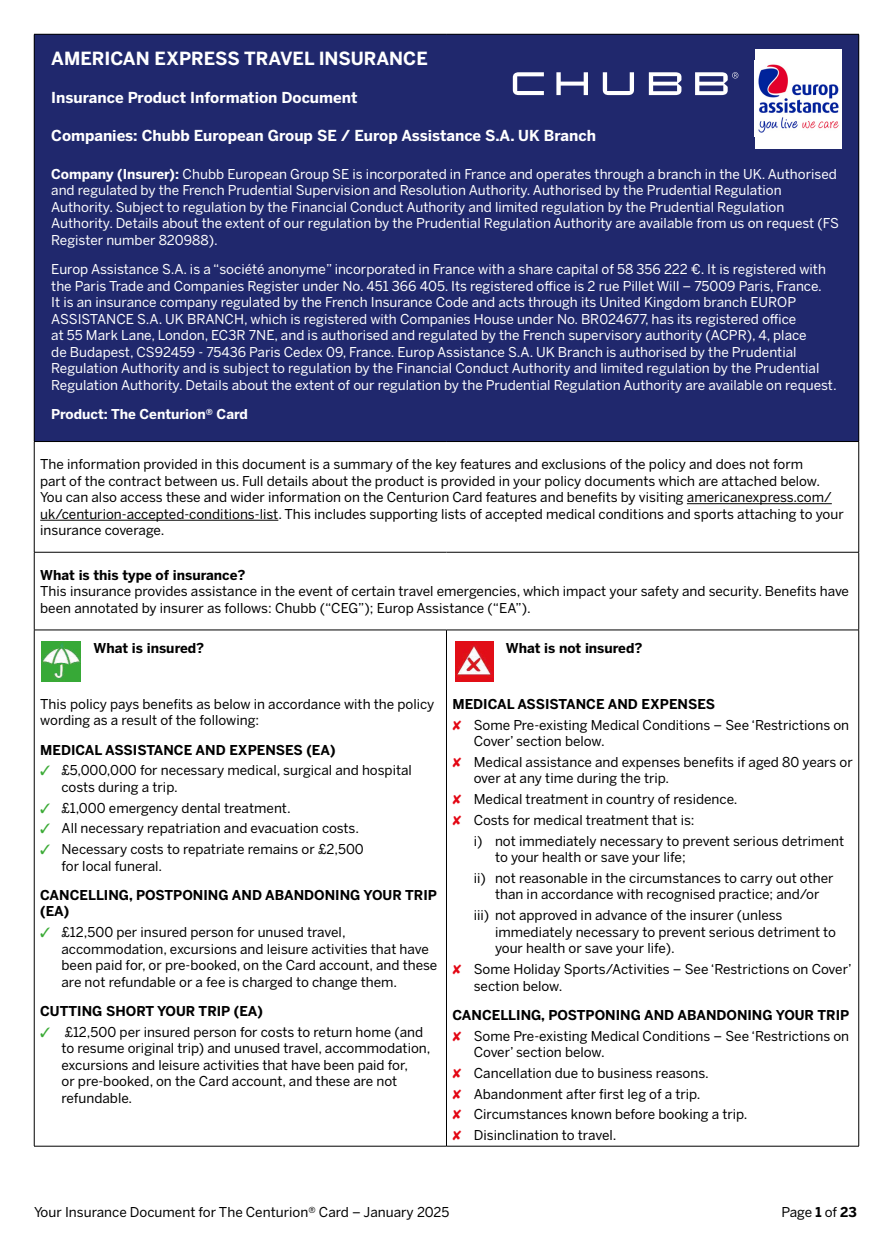
<style>
.page{position:relative;width:893px;height:1251px;background:#fff}
.page>*{position:absolute;margin:0;border:0;box-sizing:border-box;transform-origin:0 0}
.t1{font:700 18px "Benton Sans";color:#fff}
.t2{font:700 15px "Benton Sans";color:#fff}
.t3{font:13.5px/16.5px "Benton Sans";color:#000}
.t4{font:13.5px/16.5px "Benton Sans";color:#fff}
.t5{font:700 13.5px/16.5px "Benton Sans";color:#000}
.t6{font:700 13.5px "Benton Sans";color:#fff}
.s1{font-weight:700}
.s2{color:#3aaa35}
.s3{color:#e30613}
</style>
<div class="page">
<div style="left:34px;top:34px;width:825px;height:407px;background:#20286d"></div>
<hr style="left:34px;top:34px;width:412px;height:1px;background:#000">
<hr style="left:34px;top:34px;width:1px;height:407px;background:#000">
<hr style="left:446px;top:34px;width:413px;height:1px;background:#000">
<hr style="left:858px;top:34px;width:1px;height:407px;background:#000">
<hr style="left:34px;top:441px;width:412px;height:1px;background:#000">
<hr style="left:34px;top:441px;width:1px;height:111px;background:#000">
<hr style="left:446px;top:441px;width:413px;height:1px;background:#000">
<hr style="left:858px;top:441px;width:1px;height:111px;background:#000">
<hr style="left:34px;top:552px;width:412px;height:1px;background:#000">
<hr style="left:34px;top:552px;width:1px;height:77px;background:#000">
<hr style="left:446px;top:552px;width:413px;height:1px;background:#000">
<hr style="left:858px;top:552px;width:1px;height:77px;background:#000">
<hr style="left:34px;top:629px;width:412px;height:1px;background:#000">
<hr style="left:34px;top:630px;width:1px;height:515px;background:#000">
<hr style="left:446px;top:629px;width:413px;height:1px;background:#000">
<hr style="left:446px;top:630px;width:1px;height:515px;background:#000">
<hr style="left:858px;top:630px;width:1px;height:515px;background:#000">
<hr style="left:34px;top:1145px;width:412px;height:1px;background:#000">
<hr style="left:446px;top:1145px;width:413px;height:1px;background:#000">
<hr style="left:687px;top:503px;width:145px;height:1px;background:#000">
<hr style="left:40px;top:520px;width:238px;height:1px;background:#000">
<img style="left:42px;top:641px;width:38px;height:40px">
<img style="left:455px;top:641px;width:39px;height:40px">
<div style="left:755px;top:49px;width:87px;height:100px;background:#fff"></div>
<img style="left:758px;top:64px;width:81px;height:69px">
<svg style="left:513px;top:72px;width:225px;height:23px"></svg>
<h1 class="t1" style="left:51px;top:48px;width:378px">AMERICAN EXPRESS TRAVEL INSURANCE</h1>
<p class="t2" style="left:51px;top:89px;width:308px">Insurance Product Information Document</p>
<p class="t2" style="left:51px;top:127px;width:546px">Companies: Chubb European Group SE / Europ Assistance S.A. UK Branch</p>
<p class="t4" style="left:51px;top:165px;width:789px"><span class="s1">Company (Insurer):</span> Chubb European Group SE is incorporated in France and operates through a branch in the UK. Authorised and regulated by the French Prudential Supervision and Resolution Authority. Authorised by the Prudential Regulation Authority. Subject to regulation by the Financial Conduct Authority and limited regulation by the Prudential Regulation Authority. Details about the extent of our regulation by the Prudential Regulation Authority are available from us on request (FS Register number 820988).</p>
<p class="t4" style="left:51px;top:261px;width:787px">Europ Assistance S.A. is a “société anonyme” incorporated in France with a share capital of 58 356 222 €. It is registered with the Paris Trade and Companies Register under No. 451 366 405. Its registered office is 2 rue Pillet Will – 75009 Paris, France.<br>It is an insurance company regulated by the French Insurance Code and acts through its United Kingdom branch EUROP ASSISTANCE S.A. UK BRANCH, which is registered with Companies House under No. BR024677, has its registered office<br>at 55 Mark Lane, London, EC3R 7NE, and is authorised and regulated by the French supervisory authority (ACPR), 4, place<br>de Budapest, CS92459 - 75436 Paris Cedex 09, France. Europ Assistance S.A. UK Branch is authorised by the Prudential Regulation Authority and is subject to regulation by the Financial Conduct Authority and limited regulation by the Prudential Regulation Authority. Details about the extent of our regulation by the Prudential Regulation Authority are available on request.</p>
<p class="t6" style="left:51px;top:406px;width:198px">Product: The Centurion® Card</p>
<p class="t3" style="left:40px;top:456px;width:805px">The information provided in this document is a summary of the key features and exclusions of the policy and does not form<br>part of the contract between us. Full details about the product is provided in your policy documents which are attached below.<br>You can also access these and wider information on the Centurion Card features and benefits by visiting americanexpress.com/ uk/centurion-accepted-conditions-list. This includes supporting lists of accepted medical conditions and sports attaching to your insurance coverage.</p>
<p class="t5" style="left:40px;top:566px;width:207px">What is this type of insurance?</p>
<p class="t3" style="left:40px;top:583px;width:810px">This insurance provides assistance in the event of certain travel emergencies, which impact your safety and security. Benefits have been annotated by insurer as follows: Chubb (“CEG”); Europ Assistance (“EA”).</p>
<p class="t5" style="left:94px;top:639px;width:112px">What is insured?</p>
<p class="t5" style="left:506px;top:639px;width:138px">What is not insured?</p>
<p class="t3" style="left:40px;top:695px;width:396px">This policy pays benefits as below in accordance with the policy wording as a result of the following:</p>
<p class="t5" style="left:40px;top:741px;width:297px">MEDICAL ASSISTANCE AND EXPENSES (EA)</p>
<p class="t3" style="left:62px;top:762px;width:352px;text-indent:-21px"><span class="s2">✓</span> £5,000,000 for necessary medical, surgical and hospital costs during a trip.</p>
<p class="t3" style="left:40px;top:799px;width:252px"><span class="s2">✓</span> £1,000 emergency dental treatment.</p>
<p class="t3" style="left:40px;top:820px;width:320px"><span class="s2">✓</span> All necessary repatriation and evacuation costs.</p>
<p class="t3" style="left:62px;top:840px;width:304px;text-indent:-21px"><span class="s2">✓</span> Necessary costs to repatriate remains or £2,500 for local funeral.</p>
<p class="t5" style="left:40px;top:886px;width:398px">CANCELLING, POSTPONING AND ABANDONING YOUR TRIP (EA)</p>
<p class="t3" style="left:62px;top:923px;width:377px;text-indent:-21px"><span class="s2">✓</span> £12,500 per insured person for unused travel, accommodation, excursions and leisure activities that have been paid for, or pre-booked, on the Card account, and these are not refundable or a fee is charged to change them.</p>
<p class="t5" style="left:40px;top:1002px;width:224px">CUTTING SHORT YOUR TRIP (EA)</p>
<p class="t3" style="left:62px;top:1023px;width:371px;text-indent:-21px"><span class="s2">✓</span> £12,500 per insured person for costs to return home (and to resume original trip) and unused travel, accommodation, excursions and leisure activities that have been paid for,<br>or pre-booked, on the Card account, and these are not refundable.</p>
<p class="t3" style="left:452px;top:693px;width:398px;line-height:20.7px"><span class="s1">MEDICAL ASSISTANCE AND EXPENSES<br></span><span class="s3">✘</span> Some Pre-existing Medical Conditions – See ‘Restrictions on</p>
<p class="t3" style="left:452px;top:730px;width:402px;line-height:20.7px;text-indent:21px">Cover’ section below.<br><span class="s3">✘</span> Medical assistance and expenses benefits if aged 80 years or</p>
<p class="t3" style="left:452px;top:767px;width:286px;line-height:20.7px;text-indent:21px">over at any time during the trip.<br><span class="s3">✘</span> Medical treatment in country of residence. <span class="s3">✘</span> Costs for medical treatment that is:</p>
<p class="t3" style="left:495px;top:832px;width:351px;text-indent:-21px">i) not immediately necessary to prevent serious detriment to your health or save your life;</p>
<p class="t3" style="left:474px;top:869px;width:361px;text-align:center">ii) not reasonable in the circumstances to carry out other than in accordance with recognised practice; and/or</p>
<p class="t3" style="left:495px;top:906px;width:343px;text-indent:-21px">iii) not approved in advance of the insurer (unless immediately necessary to prevent serious detriment to your health or save your life).</p>
<p class="t3" style="left:474px;top:960px;width:379px;text-indent:-21px"><span class="s3">✘</span> Some Holiday Sports/Activities – See ‘Restrictions on Cover’ section below.</p>
<p class="t3" style="left:452px;top:1004px;width:398px;line-height:20.7px"><span class="s1">CANCELLING, POSTPONING AND ABANDONING YOUR TRIP </span><span class="s3">✘</span> Some Pre-existing Medical Conditions – See ‘Restrictions on</p>
<p class="t3" style="left:452px;top:1041px;width:297px;line-height:20.7px;text-indent:21px">Cover’ section below.<br><span class="s3">✘</span> Cancellation due to business reasons.<br><span class="s3">✘</span> Abandonment after first leg of a trip.<br><span class="s3">✘</span> Circumstances known before booking a trip. <span class="s3">✘</span> Disinclination to travel.</p>
<p class="t3" style="left:34px;top:1203px;width:417px">Your Insurance Document for The Centurion® Card – January 2025</p>
<p class="t3" style="left:781px;top:1203px;width:77px">Page <span class="s1">1</span> of <span class="s1">23</span></p>
</div>
